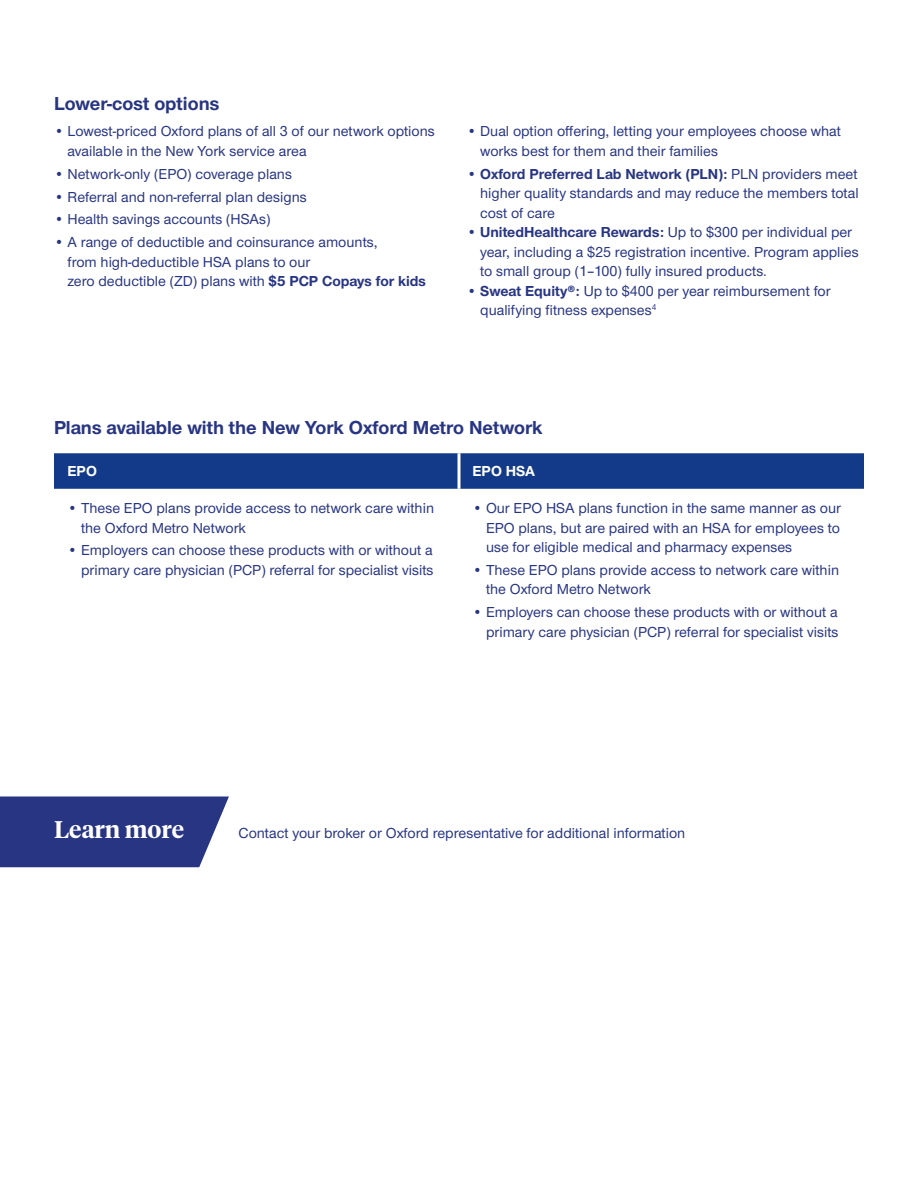
<style>
.page{position:relative;width:918px;height:1188px;background:#fff}
.page>*{position:absolute;margin:0;border:0;box-sizing:border-box;transform-origin:0 0}
.CTA{font:600 24px "UHC Serif Headline";color:#fff}
.H5-Sans{font:700 19.5px "UHC Sans";color:#283582}
.H6-Sans{font:500 15px/19.5px "UHC Sans";color:#283582}
.t1{font:700 15px "UHC Sans";color:#fff}
.s1{font-weight:700}
</style>
<div class="page">
<svg style="left:0;top:796px;width:229px;height:71px;background:#37438a"></svg>
<div style="left:54px;top:453px;width:810px;height:36px;background:#133a88"></div>
<hr style="left:458px;top:453px;width:2px;height:36px;background:#fff">
<p class="H5-Sans" style="left:54px;top:90px;width:167px">Lower-cost options</p>
<p class="H6-Sans" style="left:68px;top:121px;width:369px;text-indent:-14px">• Lowest-priced Oxford plans of all 3 of our network options available in the New York service area</p>
<p class="H6-Sans" style="left:54px;top:163px;width:240px">• Network-only (EPO) coverage plans</p>
<p class="H6-Sans" style="left:54px;top:186px;width:254px">• Referral and non-referral plan designs</p>
<p class="H6-Sans" style="left:54px;top:209px;width:218px">• Health savings accounts (HSAs)</p>
<p class="H6-Sans" style="left:68px;top:232px;width:360px;text-indent:-14px">• A range of deductible and coinsurance amounts,<br>from high-deductible HSA plans to our<br>zero deductible (ZD) plans with <span class="s1">$5 PCP Copays for kids</span></p>
<p class="H6-Sans" style="left:480px;top:121px;width:362px;text-indent:-14px">• Dual option offering, letting your employees choose what works best for them and their families</p>
<p class="H6-Sans" style="left:480px;top:163px;width:380px;text-align:justify;text-indent:-14px"><span class="s1">• Oxford Preferred Lab Network (PLN):</span> PLN providers meet higher quality standards and may reduce the members total cost of care</p>
<p class="H6-Sans" style="left:480px;top:222px;width:380px;text-indent:-14px"><span class="s1">• UnitedHealthcare Rewards:</span> Up to $300 per individual per year, including a $25 registration incentive. Program applies to small group (1–100) fully insured products.</p>
<p class="H6-Sans" style="left:480px;top:280px;width:352px;text-indent:-14px"><span class="s1">• Sweat Equity®:</span> Up to $400 per year reimbursement for qualifying fitness expenses<sup>4</sup></p>
<p class="H5-Sans" style="left:54px;top:415px;width:490px">Plans available with the New York Oxford Metro Network</p>
<p class="t1" style="left:68px;top:461px;width:31px">EPO</p>
<p class="t1" style="left:472px;top:461px;width:64px">EPO HSA</p>
<p class="H6-Sans" style="left:81px;top:498px;width:355px;text-indent:-14px">• These EPO plans provide access to network care within the Oxford Metro Network</p>
<p class="H6-Sans" style="left:68px;top:540px;width:368px;text-align:right">• Employers can choose these products with or without a primary care physician (PCP) referral for specialist visits</p>
<p class="H6-Sans" style="left:486px;top:498px;width:357px;text-align:justify;text-indent:-14px">• Our EPO HSA plans function in the same manner as our EPO plans, but are paired with an HSA for employees to use for eligible medical and pharmacy expenses</p>
<p class="H6-Sans" style="left:486px;top:560px;width:355px;text-indent:-14px">• These EPO plans provide access to network care within the Oxford Metro Network</p>
<p class="H6-Sans" style="left:472px;top:602px;width:368px;text-align:right">• Employers can choose these products with or without a primary care physician (PCP) referral for specialist visits</p>
<p class="CTA" style="left:54px;top:813px;width:132px">Learn more</p>
<p class="H6-Sans" style="left:238px;top:823px;width:448px">Contact your broker or Oxford representative for additional information</p>
</div>
